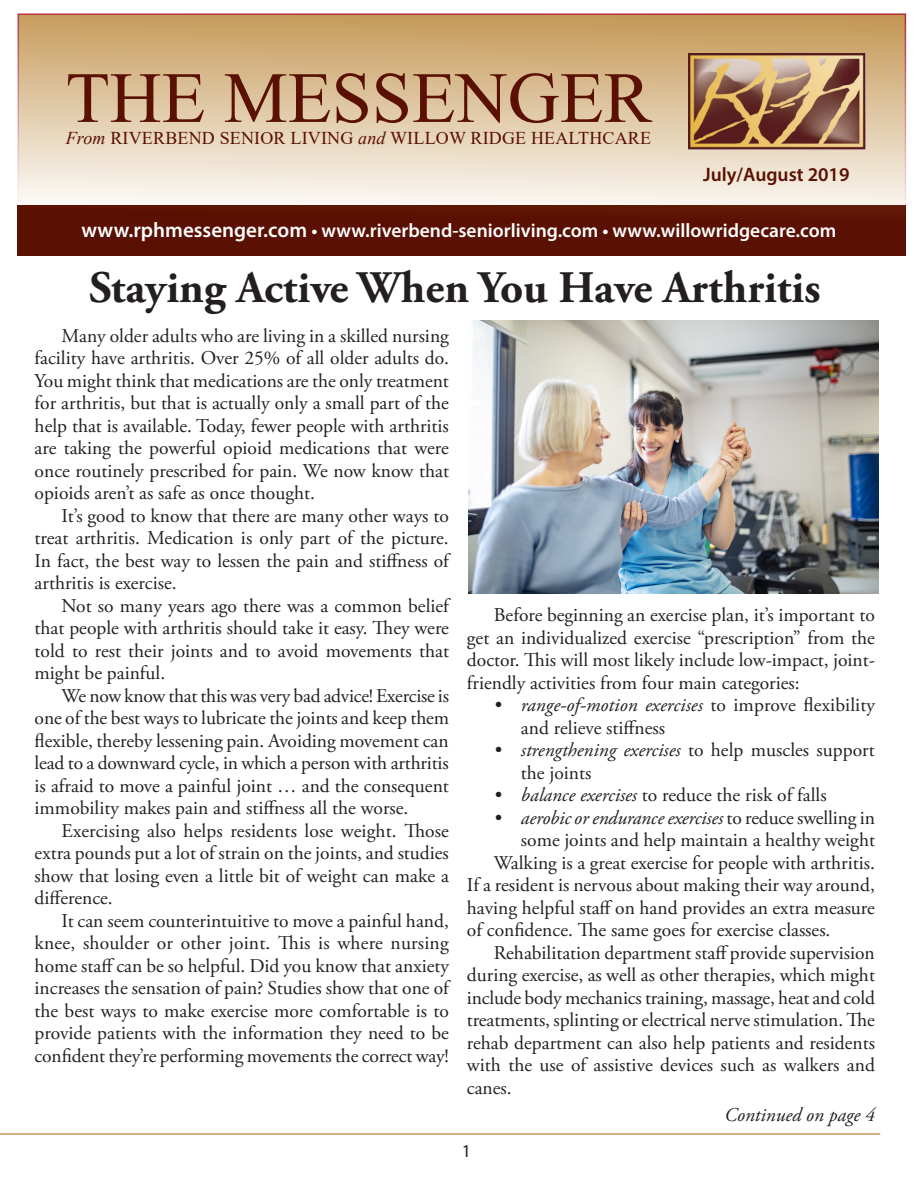
<style>
.page{position:relative;width:918px;height:1188px;background:#fff}
.page>*{position:absolute;margin:0;border:0;box-sizing:border-box;transform-origin:0 0}
.Body_text{font:72px "Times New Roman";color:#5a1002}
.headline{font:700 45px "Adobe Garamond Pro";color:#231f20}
.Body_text-2{font:19.5px/22.5px "Adobe Garamond Pro";color:#231f20;text-align:justify}
.Body_text-3{font:600 19.5px "Myriad Pro";color:#fff}
.Body_text-4{font:italic 19.5px "Adobe Garamond Pro";letter-spacing:-.01em;color:#231f20}
.Body_text-5{font:600 19.5px "Myriad Pro";color:#5a1002}
.Body_text-6{font:18px "Times New Roman";letter-spacing:.01em;color:#5a1002}
.t1{font:18px "Myriad Pro";color:#231f20}
.s1{font-style:italic}
.s2{font-size:21px}
.s3{font-style:normal}
</style>
<div class="page">
<div style="left:18px;top:205px;width:888px;height:51px;background:#5a1002"></div>
<hr style="left:0;top:1133px;width:880px;height:2px;background:#c49754">
<svg style="left:18px;top:14px;width:888px;height:195px;background:#dcc3a2"></svg>
<img style="left:689px;top:54px;width:177px;height:95px">
<img style="left:468px;top:320px;width:410px;height:273px">
<p class="Body_text" style="left:66px;top:47px;width:588px">THE MESSENGER</p>
<p class="Body_text-6" style="left:66px;top:125px;width:587px"><span class="s1">From</span> RIVERBEND SENIOR LIVING <span class="s1">and</span> WILLOW RIDGE HEALTHCARE</p>
<p class="Body_text-5" style="left:703px;top:162px;width:148px">July/August 2019</p>
<p class="Body_text-3" style="left:82px;top:218px;width:756px"><span class="s2">www.rphmessenger.com</span> • www.riverbend-seniorliving.com • www.willowridgecare.com</p>
<p class="headline" style="left:89px;top:261px;width:733px">Staying Active When You Have Arthritis</p>
<p class="Body_text-2" style="left:35px;top:325px;width:416px;text-indent:27px">Many older adults who are living in a skilled nursing facility have arthritis. Over 25% of all older adults do.<br>You might think that medications are the only treatment for arthritis, but that is actually only a small part of the help that is available. Today, fewer people with arthritis are taking the powerful opioid medications that were once routinely prescribed for pain. We now know that opioids aren’t as safe as once thought.</p>
<p class="Body_text-2" style="left:35px;top:505px;width:416px;text-indent:27px">It’s good to know that there are many other ways to treat arthritis. Medication is only part of the picture.<br>In fact, the best way to lessen the pain and stiffness of arthritis is exercise.</p>
<p class="Body_text-2" style="left:35px;top:595px;width:416px;text-indent:27px">Not so many years ago there was a common belief that people with arthritis should take it easy. They were told to rest their joints and to avoid movements that might be painful.</p>
<p class="Body_text-2" style="left:35px;top:685px;width:416px;text-indent:27px">We now know that this was very bad advice! Exercise is one of the best ways to lubricate the joints and keep them flexible, thereby lessening pain. Avoiding movement can lead to a downward cycle, in which a person with arthritis is afraid to move a painful joint … and the consequent immobility makes pain and stiffness all the worse.</p>
<p class="Body_text-2" style="left:35px;top:820px;width:416px;text-indent:27px">Exercising also helps residents lose weight. Those extra pounds put a lot of strain on the joints, and studies show that losing even a little bit of weight can make a difference.</p>
<p class="Body_text-2" style="left:35px;top:910px;width:416px;text-indent:27px">It can seem counterintuitive to move a painful hand, knee, shoulder or other joint. This is where nursing home staff can be so helpful. Did you know that anxiety increases the sensation of pain? Studies show that one of the best ways to make exercise more comfortable is to provide patients with the information they need to be confident they’re performing movements the correct way!</p>
<p class="Body_text-2" style="left:467px;top:605px;width:410px;text-indent:27px">Before beginning an exercise plan, it’s important to get an individualized exercise “prescription” from the doctor. This will most likely include low-impact, joint&shy;friendly activities from four main categories:</p>
<p class="Body_text-2" style="left:521px;top:695px;width:356px;text-indent:-27px"><span class="s1">• range-of-motion exercises</span> to improve flexibility and relieve stiffness</p>
<p class="Body_text-2" style="left:521px;top:740px;width:355px;text-indent:-27px"><span class="s1">• strengthening exercises</span> to help muscles support the joints</p>
<p class="Body_text-2" style="left:494px;top:785px;width:334px"><span class="s1">• balance exercises</span> to reduce the risk of falls</p>
<p class="Body_text-4" style="left:494px;top:806px;width:383px">• aerobic or endurance exercises <span class="s3">to reduce swelling in</span></p>
<p class="Body_text-2" style="left:521px;top:830px;width:356px">some joints and help maintain a healthy weight</p>
<p class="Body_text-2" style="left:494px;top:852px;width:383px">Walking is a great exercise for people with arthritis.</p>
<p class="Body_text-2" style="left:467px;top:875px;width:410px">If a resident is nervous about making their way around,</p>
<p class="Body_text-2" style="left:467px;top:897px;width:410px">having helpful staff on hand provides an extra measure</p>
<p class="Body_text-2" style="left:467px;top:920px;width:365px">of confidence. The same goes for exercise classes.</p>
<p class="Body_text-2" style="left:494px;top:942px;width:382px">Rehabilitation department staff provide supervision</p>
<p class="Body_text-2" style="left:467px;top:965px;width:410px">during exercise, as well as other therapies, which might</p>
<p class="Body_text-2" style="left:467px;top:987px;width:410px">include body mechanics training, massage, heat and cold</p>
<p class="Body_text-2" style="left:467px;top:1010px;width:410px">treatments, splinting or electrical nerve stimulation. The</p>
<p class="Body_text-2" style="left:467px;top:1032px;width:410px">rehab department can also help patients and residents</p>
<p class="Body_text-2" style="left:467px;top:1055px;width:410px">with the use of assistive devices such as walkers and</p>
<p class="Body_text-2" style="left:467px;top:1077px;width:46px">canes.</p>
<p class="t1" style="left:462px;top:1140px;width:11px">1</p>
<p class="Body_text-4" style="left:725px;top:1103px;width:152px">Continued on page 4</p>
</div>
